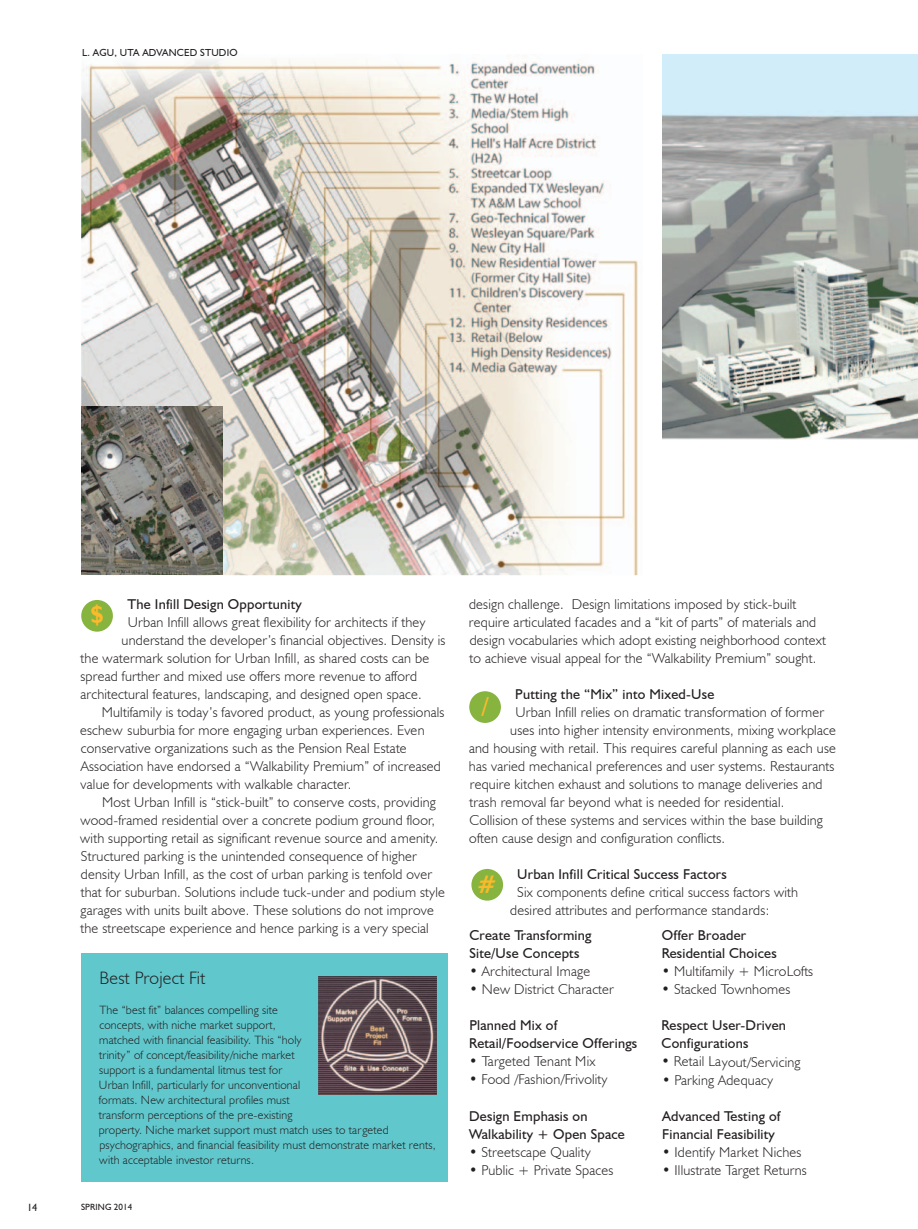
<style>
.page{position:relative;width:918px;height:1229px;background:#fff}
.page>*{position:absolute;margin:0;border:0;box-sizing:border-box;transform-origin:0 0}
.t1{font:300 18px "Humanist 521 BT";letter-spacing:.015em;color:#231f20}
.t2{font:300 14.25px/18px "Humanist 521 BT";letter-spacing:.015em;color:#231f20}
.t3{font:14.25px/18px "Humanist 521 BT";letter-spacing:.015em;color:#231f20}
.t4{font:300 12px/15px "Humanist 521 BT";letter-spacing:.015em;color:#231f20}
.t5{font:10.5px "Humanist 521 BT";color:#231f20}
.t6{font:10.2px "Humanist 521 BT";letter-spacing:.015em;color:#231f20}
.t7{font:9px "Humanist 521 BT";letter-spacing:.015em;color:#231f20}
</style>
<div class="page">
<img style="left:81px;top:59px;width:557px;height:516px">
<img style="left:81px;top:407px;width:142px;height:168px">
<img style="left:662px;top:54px;width:256px;height:385px">
<div style="left:81px;top:953px;width:367px;height:228px;background:#60c7cc"></div>
<img style="left:319px;top:976px;width:117px;height:118px">
<div style="left:81px;top:600px;width:32px;height:31px;background:#87b43f;border-radius:50%"></div>
<div style="left:469px;top:691px;width:32px;height:32px;background:#87b43f;border-radius:50%"></div>
<div style="left:471px;top:869px;width:32px;height:31px;background:#87b43f;border-radius:50%"></div>
<p class="t6" style="left:82px;top:46px;width:157px">L. AGU, UTA ADVANCED STUDIO</p>
<p class="t5" style="left:27px;top:1200px;width:12px">14</p>
<p class="t3" style="left:128px;top:595px;width:176px">The Infill Design Opportunity</p>
<p class="t2" style="left:128px;top:613px;width:299px">Urban Infill allows great flexibility for architects if they</p>
<p class="t2" style="left:122px;top:631px;width:326px">understand the developer’s financial objectives. Density is</p>
<p class="t2" style="left:81px;top:649px;width:350px">the watermark solution for Urban Infill, as shared costs can be</p>
<p class="t2" style="left:80px;top:667px;width:338px">spread further and mixed use offers more revenue to afford</p>
<p class="t2" style="left:80px;top:685px;width:343px">architectural features, landscaping, and designed open space.</p>
<p class="t2" style="left:102px;top:703px;width:344px">Multifamily is today’s favored product, as young professionals</p>
<p class="t2" style="left:80px;top:721px;width:346px">eschew suburbia for more engaging urban experiences. Even</p>
<p class="t2" style="left:81px;top:739px;width:327px">conservative organizations such as the Pension Real Estate</p>
<p class="t2" style="left:81px;top:757px;width:362px">Association have endorsed a “Walkability Premium” of increased</p>
<p class="t2" style="left:81px;top:775px;width:272px">value for developments with walkable character.</p>
<p class="t2" style="left:102px;top:793px;width:335px">Most Urban Infill is “stick-built” to conserve costs, providing</p>
<p class="t2" style="left:80px;top:811px;width:356px">wood-framed residential over a concrete podium ground floor,</p>
<p class="t2" style="left:80px;top:829px;width:360px">with supporting retail as significant revenue source and amenity.</p>
<p class="t2" style="left:81px;top:847px;width:337px">Structured parking is the unintended consequence of higher</p>
<p class="t2" style="left:81px;top:865px;width:353px">density Urban Infill, as the cost of urban parking is tenfold over</p>
<p class="t2" style="left:81px;top:883px;width:366px">that for suburban. Solutions include tuck-under and podium style</p>
<p class="t2" style="left:81px;top:901px;width:355px">garages with units built above. These solutions do not improve</p>
<p class="t2" style="left:80px;top:919px;width:350px">the streetscape experience and hence parking is a very special</p>
<p class="t1" style="left:99px;top:966px;width:107px">Best Project Fit</p>
<p class="t4" style="left:99px;top:1002px;width:339px">The “best fit” balances compelling site<br>concepts, with niche market support,<br>matched with financial feasibility. This “holy<br>trinity” of concept/feasibility/niche market<br>support is a fundamental litmus test for<br>Urban Infill, particularly for unconventional<br>formats. New architectural profiles must<br>transform perceptions of the pre-existing<br>property. Niche market support must match uses to targeted psychographics, and financial feasibility must demonstrate market rents, with acceptable investor returns.</p>
<p class="t7" style="left:81px;top:1200px;width:53px">SPRING 2014</p>
<p class="t2" style="left:469px;top:595px;width:359px">design challenge. Design limitations imposed by stick-built require articulated facades and a “kit of parts” of materials and design vocabularies which adopt existing neighborhood context to achieve visual appeal for the “Walkability Premium” sought.</p>
<p class="t3" style="left:515px;top:685px;width:201px">Putting the “Mix” into Mixed-Use</p>
<p class="t2" style="left:516px;top:703px;width:310px">Urban Infill relies on dramatic transformation of former</p>
<p class="t2" style="left:510px;top:721px;width:327px">uses into higher intensity environments, mixing workplace</p>
<p class="t2" style="left:469px;top:739px;width:368px">and housing with retail. This requires careful planning as each use</p>
<p class="t2" style="left:469px;top:757px;width:367px">has varied mechanical preferences and user systems. Restaurants</p>
<p class="t2" style="left:470px;top:775px;width:354px">require kitchen exhaust and solutions to manage deliveries and</p>
<p class="t2" style="left:470px;top:793px;width:316px">trash removal far beyond what is needed for residential.</p>
<p class="t2" style="left:469px;top:811px;width:355px">Collision of these systems and services within the base building</p>
<p class="t2" style="left:469px;top:829px;width:257px">often cause design and configuration conflicts.</p>
<p class="t3" style="left:517px;top:865px;width:211px">Urban Infill Critical Success Factors</p>
<p class="t2" style="left:510px;top:883px;width:289px;text-indent:7px">Six components define critical success factors with desired attributes and performance standards:</p>
<p class="t3" style="left:469px;top:926px;width:124px">Create Transforming<br>Site/Use Concepts</p>
<p class="t2" style="left:469px;top:962px;width:122px">• Architectural Image</p>
<p class="t2" style="left:469px;top:980px;width:146px">• New District Character</p>
<p class="t3" style="left:469px;top:1016px;width:169px">Planned Mix of<br>Retail/Foodservice Offerings</p>
<p class="t2" style="left:469px;top:1052px;width:128px">• Targeted Tenant Mix</p>
<p class="t2" style="left:469px;top:1070px;width:140px">• Food /Fashion/Frivolity</p>
<p class="t3" style="left:469px;top:1106px;width:157px">Design Emphasis on walkability + Open Space</p>
<p class="t2" style="left:469px;top:1142px;width:123px">• Streetscape Quality</p>
<p class="t2" style="left:469px;top:1160px;width:146px">• Public + Private Spaces</p>
<p class="t3" style="left:662px;top:926px;width:117px">Offer Broader<br>Residential Choices</p>
<p class="t2" style="left:662px;top:962px;width:153px">• Multifamily + MicroLofts</p>
<p class="t2" style="left:662px;top:980px;width:130px">• Stacked Townhomes</p>
<p class="t3" style="left:662px;top:1016px;width:126px">Respect User-Driven<br>Configurations</p>
<p class="t2" style="left:662px;top:1052px;width:140px">• Retail Layout/Servicing</p>
<p class="t2" style="left:662px;top:1070px;width:112px">• Parking Adequacy</p>
<p class="t3" style="left:662px;top:1106px;width:120px">Advanced Testing of<br>Financial Feasibility</p>
<p class="t2" style="left:662px;top:1142px;width:141px">• Identify Market Niches</p>
<p class="t2" style="left:662px;top:1160px;width:146px">• Illustrate Target Returns</p>
</div>
